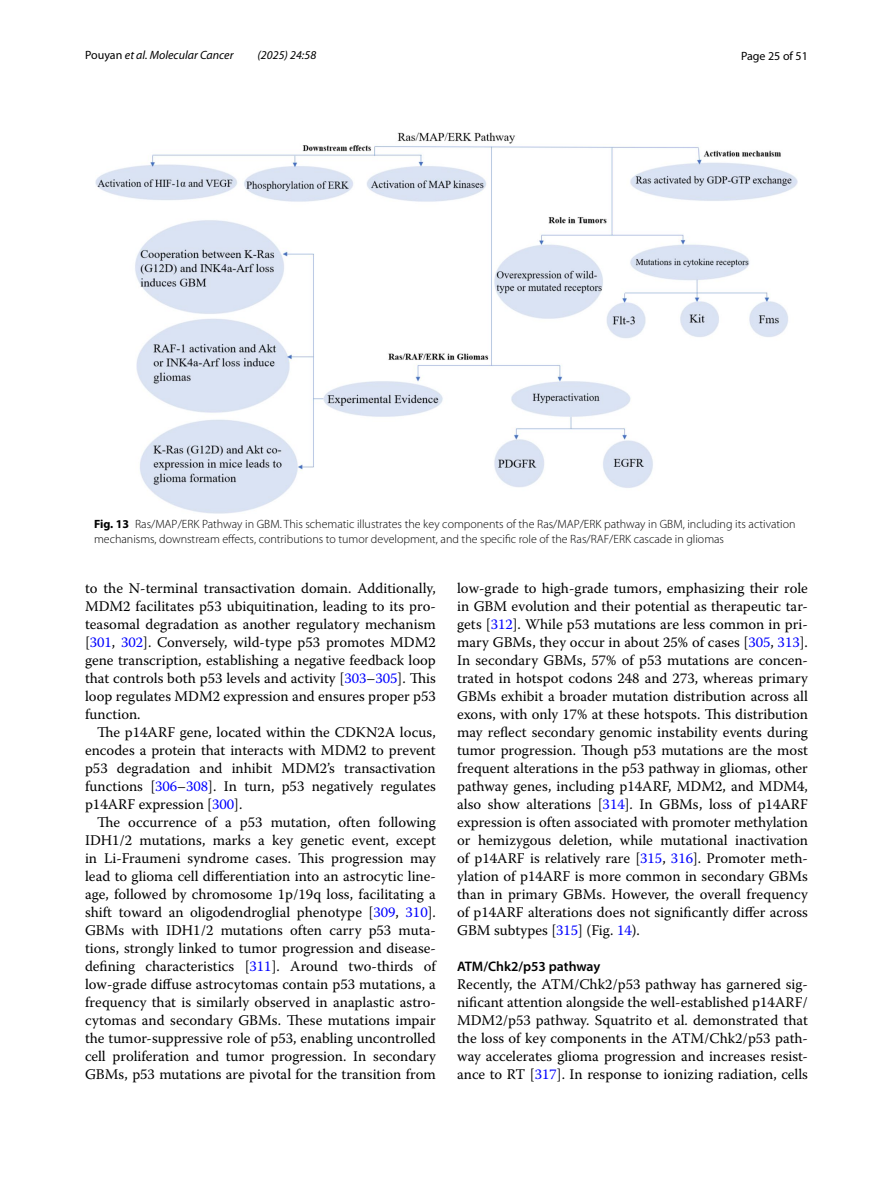
<style>
.page{position:relative;width:893px;height:1187px;background:#fff}
.page>*{position:absolute;margin:0;border:0;box-sizing:border-box;transform-origin:0 0}
.t1{font:14.7px/18px "Warnock Pro";color:#000;text-align:justify}
.t2{font:600 13.8px "Myriad Pro";letter-spacing:-.005em;color:#000}
.t3{font:300 12px/15px "Myriad Pro";color:#000}
.t4{font:italic 12px "Myriad Pro";color:#000}
.t5{font:12px "Myriad Pro";color:#000}
.s1{font-style:normal}
.s2{font-weight:700}
.s3{color:#00f}
</style>
<div class="page">
<img style="left:96px;top:133px;width:701px;height:380px">
<p class="t4" style="left:85px;top:48px;width:150px"><span class="s1">Pouyan</span> et al. Molecular Cancer</p>
<p class="t4" style="left:258px;top:48px;width:60px">(2025) 24:58</p>
<p class="t5" style="left:741px;top:48px;width:68px">Page 25 of 51</p>
<p class="t3" style="left:94px;top:517px;width:703px"><span class="s2">Fig. 13</span> Ras/MAP/ERK Pathway in GBM. This schematic illustrates the key components of the Ras/MAP/ERK pathway in GBM, including its activation mechanisms, downstream effects, contributions to tumor development, and the specific role of the Ras/RAF/ERK cascade in gliomas</p>
<p class="t1" style="left:85px;top:578px;width:352px">to the N-terminal transactivation domain. Additionally, MDM2 facilitates p53 ubiquitination, leading to its pro&shy;teasomal degradation as another regulatory mechanism [<span class="s3">301</span>, <span class="s3">302</span>]. Conversely, wild-type p53 promotes MDM2 gene transcription, establishing a negative feedback loop that controls both p53 levels and activity [<span class="s3">303</span>–<span class="s3">305</span>]. This loop regulates MDM2 expression and ensures proper p53 function.</p>
<p class="t1" style="left:85px;top:722px;width:352px;text-indent:12px">The p14ARF gene, located within the CDKN2A locus, encodes a protein that interacts with MDM2 to prevent p53 degradation and inhibit MDM2’s transactivation functions [<span class="s3">306</span>–<span class="s3">308</span>]. In turn, p53 negatively regulates p14ARF expression [<span class="s3">300</span>].</p>
<p class="t1" style="left:85px;top:812px;width:352px;text-indent:12px">The occurrence of a p53 mutation, often following IDH1/2 mutations, marks a key genetic event, except in Li-Fraumeni syndrome cases. This progression may lead to glioma cell differentiation into an astrocytic line&shy;age, followed by chromosome 1p/19q loss, facilitating a shift toward an oligodendroglial phenotype [<span class="s3">309</span>, <span class="s3">310</span>].<br>GBMs with IDH1/2 mutations often carry p53 muta&shy;tions, strongly linked to tumor progression and disease&shy;defining characteristics [<span class="s3">311</span>]. Around two-thirds of low-grade diffuse astrocytomas contain p53 mutations, a frequency that is similarly observed in anaplastic astro&shy;cytomas and secondary GBMs. These mutations impair the tumor-suppressive role of p53, enabling uncontrolled cell proliferation and tumor progression. In secondary GBMs, p53 mutations are pivotal for the transition from</p>
<p class="t1" style="left:457px;top:578px;width:352px">low-grade to high-grade tumors, emphasizing their role in GBM evolution and their potential as therapeutic tar&shy;gets [<span class="s3">312</span>]. While p53 mutations are less common in pri&shy;mary GBMs, they occur in about 25% of cases [<span class="s3">305</span>, <span class="s3">313</span>].<br>In secondary GBMs, 57% of p53 mutations are concen&shy;trated in hotspot codons 248 and 273, whereas primary GBMs exhibit a broader mutation distribution across all exons, with only 17% at these hotspots. This distribution may reflect secondary genomic instability events during tumor progression. Though p53 mutations are the most frequent alterations in the p53 pathway in gliomas, other pathway genes, including p14ARF, MDM2, and MDM4, also show alterations [<span class="s3">314</span>]. In GBMs, loss of p14ARF expression is often associated with promoter methylation or hemizygous deletion, while mutational inactivation of p14ARF is relatively rare [<span class="s3">315</span>, <span class="s3">316</span>]. Promoter meth&shy;ylation of p14ARF is more common in secondary GBMs than in primary GBMs. However, the overall frequency of p14ARF alterations does not significantly differ across GBM subtypes [<span class="s3">315</span>] (Fig. <span class="s3">14</span>).</p>
<p class="t2" style="left:457px;top:957px;width:145px">ATM/Chk2/p53 pathway</p>
<p class="t1" style="left:457px;top:974px;width:352px">Recently, the ATM/Chk2/p53 pathway has garnered sig&shy;nificant attention alongside the well-established p14ARF/ MDM2/p53 pathway. Squatrito et al. demonstrated that the loss of key components in the ATM/Chk2/p53 path&shy;way accelerates glioma progression and increases resist&shy;ance to RT [<span class="s3">317</span>]. In response to ionizing radiation, cells</p>
</div>
